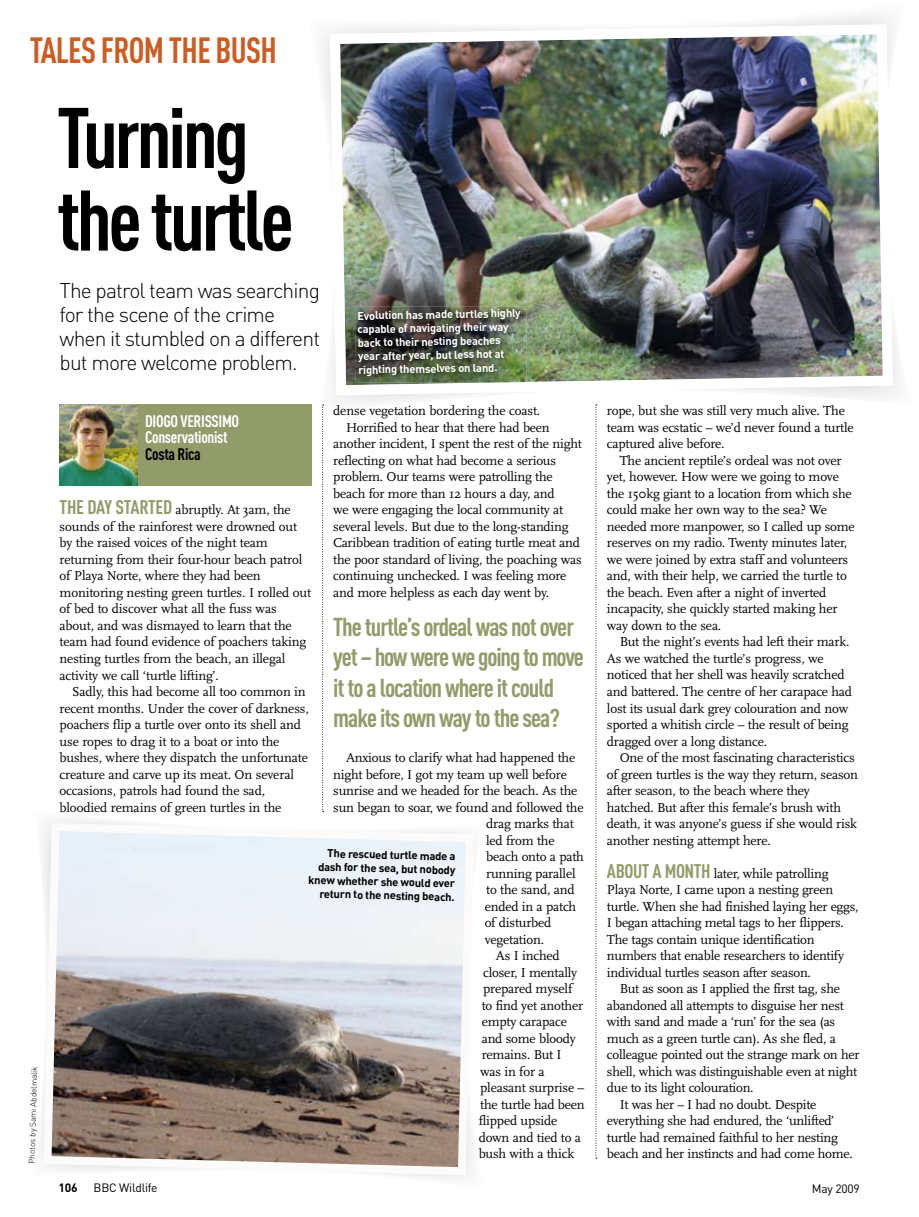
<style>
.page{position:relative;width:919px;height:1217px;background:#fff}
.page>*{position:absolute;margin:0;border:0;box-sizing:border-box;transform-origin:0 0}
.t1{font:700 84.45px/82.5px "DIN Cond";letter-spacing:-.04em;color:#000}
.t2{font:700 36px "DIN Cond";letter-spacing:-.02em;color:#cb5d24;scale:.94 1}
.t3{font:700 25.5px/30px "DIN Cond";letter-spacing:-.04em;color:#929b6a}
.t4{font:300 21px/24px "DIN";letter-spacing:-.04em;color:#000}
.t5{font:700 16.5px/16.5px "DIN Cond";letter-spacing:-.02em;color:#fff}
.t6{font:700 16.5px "DIN Cond";letter-spacing:-.02em;color:#000}
.t7{font:13.5px/16.5px "Scala";letter-spacing:-.015em;color:#000}
.t8{font:12px "DIN";letter-spacing:-.02em;color:#000}
.t9{font:700 12px "DIN";color:#000}
.t10{font:700 11.25px/13.5px "DIN";color:#fff}
.t11{font:700 11.25px/13.5px "DIN";color:#000;text-align:right}
.t12{font:300 8.25px "DIN";color:#000}
.s1{font-family:"DIN Cond";font-weight:700;font-size:19.5px;color:#929b6a}
</style>
<div class="page">
<img style="left:330px;top:24px;width:562px;height:371px">
<div style="left:136px;top:404px;width:176px;height:81px;background:#929b6a"></div>
<img style="left:60px;top:404px;width:77px;height:81px">
<img style="left:355px;top:306px;width:171px;height:76px">
<svg style="left:510px;top:382px;width:16px;height:1px"></svg>
<svg style="left:322px;top:404px;width:1px;height:407px"></svg>
<svg style="left:595px;top:404px;width:2px;height:754px"></svg>
<svg style="left:41px;top:820px;width:431px;height:358px"></svg>
<h2 class="t2" style="left:30px;top:28px;width:264px">TALES FROM THE BUSH</h2>
<p class="t12" style="left:26px;top:1163px;width:99px;rotate:-88deg">Photos by Sami Abdelmalik</p>
<h1 class="t1" style="left:57px;top:94px;width:238px">Turning the turtle</h1>
<h3 class="t4" style="left:60px;top:278px;width:262px">The patrol team was searching for the scene of the crime when it stumbled on a different but more welcome problem.</h3>
<p class="t10" style="left:357px;top:308px;width:165px;rotate:-1deg">Evolution has made turtles highly capable of navigating their way back to their nesting beaches year after year, but less hot at righting themselves on land.</p>
<p class="t7" style="left:333px;top:403px;width:208px">dense vegetation bordering the coast.</p>
<p class="t7" style="left:346px;top:419px;width:205px">Horrified to hear that there had been</p>
<p class="t7" style="left:333px;top:436px;width:250px">another incident, I spent the rest of the night</p>
<p class="t7" style="left:333px;top:452px;width:224px">reflecting on what had become a serious</p>
<p class="t7" style="left:333px;top:469px;width:221px">problem. Our teams were patrolling the</p>
<p class="t7" style="left:333px;top:485px;width:223px">beach for more than 12 hours a day, and</p>
<p class="t7" style="left:333px;top:502px;width:231px">we were engaging the local community at</p>
<p class="t7" style="left:333px;top:518px;width:237px">several levels. But due to the long-standing</p>
<p class="t7" style="left:333px;top:535px;width:248px">Caribbean tradition of eating turtle meat and</p>
<p class="t7" style="left:333px;top:551px;width:250px">the poor standard of living, the poaching was</p>
<p class="t7" style="left:333px;top:568px;width:235px">continuing unchecked. I was feeling more</p>
<p class="t7" style="left:333px;top:584px;width:217px">and more helpless as each day went by.</p>
<p class="t5" style="left:145px;top:412px;width:96px">DIOGO VERISSIMO<br>Conservationist</p>
<p class="t6" style="left:145px;top:443px;width:57px">Costa Rica</p>
<p class="t7" style="left:60px;top:502px;width:253px"><span class="s1">THE DAY STARTED</span> abruptly. At 3am, the sounds of the rainforest were drowned out by the raised voices of the night team returning from their four-hour beach patrol of Playa Norte, where they had been monitoring nesting green turtles. I rolled out of bed to discover what all the fuss was about, and was dismayed to learn that the team had found evidence of poachers taking nesting turtles from the beach, an illegal activity we call ‘turtle lifting’.</p>
<p class="t7" style="left:60px;top:683px;width:251px;text-indent:13px">Sadly, this had become all too common in recent months. Under the cover of darkness, poachers flip a turtle over onto its shell and use ropes to drag it to a boat or into the bushes, where they dispatch the unfortunate creature and carve up its meat. On several occasions, patrols had found the sad, bloodied remains of green turtles in the</p>
<h3 class="t3" style="left:333px;top:611px;width:252px">The turtle’s ordeal was not over yet – how were we going to move it to a location where it could make its own way to the sea?</h3>
<p class="t7" style="left:346px;top:749px;width:231px">Anxious to clarify what had happened the</p>
<p class="t7" style="left:333px;top:766px;width:235px">night before, I got my team up well before</p>
<p class="t7" style="left:333px;top:782px;width:246px">sunrise and we headed for the beach. As the</p>
<p class="t7" style="left:333px;top:799px;width:252px">sun began to soar, we found and followed the</p>
<p class="t7" style="left:486px;top:815px;width:89px">drag marks that</p>
<p class="t7" style="left:486px;top:832px;width:70px">led from the</p>
<p class="t7" style="left:486px;top:848px;width:99px">beach onto a path</p>
<p class="t7" style="left:486px;top:865px;width:91px">running parallel</p>
<p class="t7" style="left:486px;top:881px;width:90px">to the sand, and</p>
<p class="t7" style="left:484px;top:898px;width:93px">ended in a patch</p>
<p class="t7" style="left:484px;top:914px;width:68px">of disturbed</p>
<p class="t7" style="left:484px;top:931px;width:61px">vegetation.</p>
<p class="t7" style="left:496px;top:947px;width:65px">As I inched</p>
<p class="t7" style="left:483px;top:964px;width:95px">closer, I mentally</p>
<p class="t7" style="left:483px;top:980px;width:91px">prepared myself</p>
<p class="t7" style="left:481px;top:997px;width:103px">to find yet another</p>
<p class="t7" style="left:481px;top:1013px;width:87px">empty carapace</p>
<p class="t7" style="left:481px;top:1030px;width:95px">and some bloody</p>
<p class="t7" style="left:481px;top:1046px;width:81px">remains. But I</p>
<p class="t7" style="left:480px;top:1063px;width:66px">was in for a</p>
<p class="t7" style="left:480px;top:1079px;width:106px">pleasant surprise –</p>
<p class="t7" style="left:480px;top:1096px;width:106px">the turtle had been</p>
<p class="t7" style="left:478px;top:1112px;width:80px">flipped upside</p>
<p class="t7" style="left:478px;top:1129px;width:104px">down and tied to a</p>
<p class="t7" style="left:478px;top:1145px;width:97px">bush with a thick</p>
<p class="t11" style="left:309px;top:846px;width:148px;rotate:1deg">The rescued turtle made a dash for the sea, but nobody knew whether she would ever return to the nesting beach.</p>
<p class="t9" style="left:59px;top:1179px;width:21px">106</p>
<p class="t8" style="left:94px;top:1179px;width:65px">BBC Wildlife</p>
<p class="t7" style="left:607px;top:403px;width:248px">rope, but she was still very much alive. The team was ecstatic – we’d never found a turtle captured alive before.</p>
<p class="t7" style="left:607px;top:452px;width:249px;text-indent:13px">The ancient reptile’s ordeal was not over yet, however. How were we going to move the 150kg giant to a location from which she could make her own way to the sea? We needed more manpower, so I called up some reserves on my radio. Twenty minutes later, we were joined by extra staff and volunteers and, with their help, we carried the turtle to the beach. Even after a night of inverted incapacity, she quickly started making her way down to the sea.</p>
<p class="t7" style="left:607px;top:634px;width:246px;text-indent:13px">But the night’s events had left their mark.<br>As we watched the turtle’s progress, we noticed that her shell was heavily scratched and battered. The centre of her carapace had lost its usual dark grey colouration and now sported a whitish circle – the result of being dragged over a long distance.</p>
<p class="t7" style="left:607px;top:749px;width:252px;text-indent:13px">One of the most fascinating characteristics of green turtles is the way they return, season after season, to the beach where they hatched. But after this female’s brush with death, it was anyone’s guess if she would risk another nesting attempt here.</p>
<p class="t7" style="left:607px;top:865px;width:253px"><span class="s1">ABOUT A MONTH</span> later, while patrolling Playa Norte, I came upon a nesting green turtle. When she had finished laying her eggs, I began attaching metal tags to her flippers.<br>The tags contain unique identification numbers that enable researchers to identify individual turtles season after season.</p>
<p class="t7" style="left:619px;top:980px;width:222px">But as soon as I applied the first tag, she</p>
<p class="t7" style="left:607px;top:997px;width:238px">abandoned all attempts to disguise her nest</p>
<p class="t7" style="left:607px;top:1013px;width:230px">with sand and made a ‘run’ for the sea (as</p>
<p class="t7" style="left:607px;top:1030px;width:230px">much as a green turtle can). As she fled, a</p>
<p class="t7" style="left:607px;top:1046px;width:254px">colleague pointed out the strange mark on her</p>
<p class="t7" style="left:607px;top:1063px;width:251px">shell, which was distinguishable even at night</p>
<p class="t7" style="left:607px;top:1079px;width:148px">due to its light colouration.</p>
<p class="t7" style="left:619px;top:1096px;width:198px">It was her – I had no doubt. Despite</p>
<p class="t7" style="left:607px;top:1112px;width:229px">everything she had endured, the ‘unlifted’</p>
<p class="t7" style="left:607px;top:1129px;width:232px">turtle had remained faithful to her nesting</p>
<p class="t7" style="left:607px;top:1145px;width:247px">beach and her instincts and had come home.</p>
<p class="t8" style="left:811px;top:1180px;width:49px">May 2009</p>
</div>
